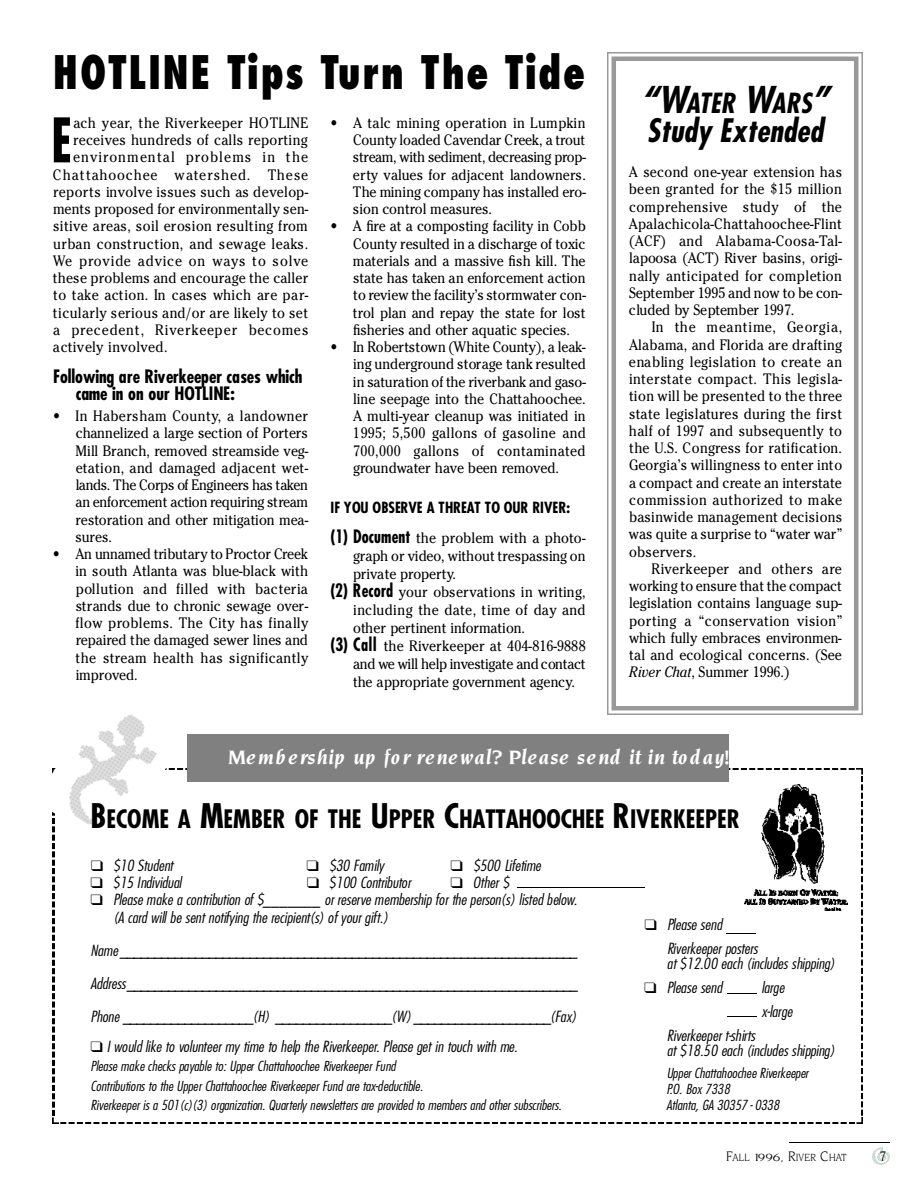
<style>
.page{position:relative;width:918px;height:1188px;background:#fff}
.page>*{position:absolute;margin:0;border:0;box-sizing:border-box;transform-origin:0 0}
.t1{font:700 condensed 59.7px "Futura";color:#000;scale:.9 1}
.t2{font:800 condensed 45px "Futura";letter-spacing:.035em;color:#000;scale:.9 1}
.t3{font:italic 700 condensed 31.5px "Futura";color:#000}
.t4{font:italic 700 condensed 27px "Futura";color:#000}
.t5{font:700 condensed 24.75px "Futura";color:#000}
.t6{font:italic 700 21px "Novarese";color:#fff}
.t7{font:700 condensed 18px/17.2px "Futura";color:#000}
.t8{font:15px/17.2px "Cheltenham";letter-spacing:.01em;color:#000;text-align:justify;scale:.9 1}
.t9{font:italic 300 condensed 15px/24px "Futura";color:#000;scale:1.1 1}
.t10{font:15px "Cheltenham";letter-spacing:.03em;color:#000;scale:.9 1}
.t11{font:15px "Cheltenham";letter-spacing:.06em;color:#000;scale:.9 1}
.t12{font:15px "Cheltenham";letter-spacing:-.025em;color:#000;scale:.9 1}
.t13{font:15px "Cheltenham";letter-spacing:-.01em;color:#000;scale:.9 1}
.t14{font:700 condensed 15px "Futura";color:#000}
.t15{font:15px "Cheltenham";letter-spacing:.065em;color:#000;scale:.9 1}
.t16{font:15px "Cheltenham";letter-spacing:.075em;color:#000;scale:.9 1}
.t17{font:15px "Cheltenham";letter-spacing:-.015em;color:#000;scale:.9 1}
.t18{font:15px "Novarese";color:#000;scale:.9 1}
.t19{font:italic 300 condensed 13.5px/19.5px "Futura";letter-spacing:-.005em;color:#000;scale:1.1 1}
.t20{font:11.25px "Novarese";color:#000;scale:.9 1}
.s1{font-family:"Futura";font-weight:700;font-stretch:condensed;font-size:18px}
.s2{font-size:36px}
.s3{font-style:italic}
.s4{font-size:33px}
.s5{font-size:15px}
</style>
<div class="page">
<img style="left:608px;top:53px;width:255px;height:661px">
<img style="left:873px;top:1148px;width:17px;height:16px">
<hr style="left:789px;top:1142px;width:101px;height:1px;background:#000">
<img style="left:186px;top:768px;width:671px;height:2px">
<svg style="left:857px;top:768px;width:6px;height:7px"></svg>
<img style="left:861px;top:776px;width:2px;height:342px">
<svg style="left:856px;top:1118px;width:7px;height:6px"></svg>
<img style="left:60px;top:1122px;width:795px;height:2px">
<svg style="left:53px;top:1117px;width:6px;height:7px"></svg>
<img style="left:53px;top:851px;width:1px;height:265px">
<hr style="left:518px;top:888px;width:127px;height:1px;background:#000">
<hr style="left:727px;top:1016px;width:30px;height:1px;background:#000">
<hr style="left:726px;top:933px;width:30px;height:1px;background:#000">
<hr style="left:727px;top:993px;width:30px;height:1px;background:#000">
<img style="left:744px;top:784px;width:104px;height:126px">
<img style="left:52px;top:714px;width:114px;height:119px">
<div style="left:187px;top:734px;width:542px;height:48px;background:#808080"></div>
<h2 class="t2" style="left:53px;top:53px;width:593px">HOTLINE Tips Tu rn The Ti d e</h2>
<h1 class="t1" style="left:51px;top:114px;width:25px">E</h1>
<p class="t10" style="left:73px;top:117px;width:263px">ach year, the Riverkeeper HOTLINE</p>
<p class="t8" style="left:73px;top:133px;width:262px">receives hundreds of calls re p o rt i n g</p>
<p class="t16" style="left:73px;top:152px;width:263px">e n v i ronmental problems in the</p>
<p class="t15" style="left:53px;top:169px;width:285px">C h a ttahoochee watershed. These</p>
<p class="t10" style="left:53px;top:186px;width:285px">re p o rts involve issues such as develop-</p>
<p class="t8" style="left:53px;top:202px;width:285px">ments proposed for environmentally sen-</p>
<p class="t10" style="left:53px;top:221px;width:285px">sitive areas, soil erosion resulting fro m</p>
<p class="t10" style="left:53px;top:238px;width:285px">urban construction, and sewage leaks.</p>
<p class="t11" style="left:53px;top:255px;width:285px">We provide advice on ways to solve</p>
<p class="t8" style="left:53px;top:271px;width:285px">these problems and encourage the caller</p>
<p class="t10" style="left:53px;top:290px;width:285px">to take action. In cases which are par-</p>
<p class="t10" style="left:53px;top:307px;width:285px">ticularly serious and/or are likely to set</p>
<p class="t11" style="left:53px;top:324px;width:285px">a precedent, Riverkeeper becomes</p>
<p class="t10" style="left:53px;top:341px;width:129px">actively involved.</p>
<p class="t7" style="left:76px;top:369px;width:228px;text-indent:-23px">Following are Riverkeeper cases which came in on our HOTLINE:</p>
<p class="t8" style="left:75px;top:409px;width:260px;text-indent:-22px">• In Habersham County, a landowner channelized a large section of Port e r s Mill Branch, removed streamside veg&shy;etation, and damaged adjacent wet&shy;lands. The Corps of Engineers has taken an enforcement action requiring stre a m restoration and other mitigation mea&shy;s u re s .</p>
<p class="t8" style="left:75px;top:547px;width:260px;text-indent:-22px">• An unnamed tributary to Proctor Cre e k in south Atlanta was blue-black with pollution and filled with bacteria strands due to chronic sewage over&shy;flow problems. The City has finally re p a i red the damaged sewer lines and the stream health has significantly i m p ro v e d .</p>
<p class="t8" style="left:353px;top:116px;width:260px;text-indent:-22px">• A talc mining operation in Lumpkin County loaded Cavendar Creek, a tro u t s t ream, with sediment, decreasing pro p&shy;e rty values for adjacent landowners.<br>The mining company has installed ero&shy;sion control measure s .</p>
<p class="t8" style="left:353px;top:219px;width:261px;text-indent:-22px">• A fire at a composting facility in Cobb County resulted in a discharge of toxic materials and a massive fish kill. The state has taken an enforcement action to review the facility’s stormwater con&shy;t rol plan and repay the state for lost fisheries and other aquatic species.</p>
<p class="t8" style="left:353px;top:340px;width:260px;text-indent:-22px">• In Robertstown (White County), a leak&shy;ing underg round storage tank re s u l t e d in saturation of the riverbank and gaso&shy;line seepage into the Chattahoochee.<br>A multi-year cleanup was initiated in 1995; 5,500 gallons of gasoline and 700,000 gallons of contaminated g roundwater have been re m o v e d .</p>
<p class="t14" style="left:331px;top:501px;width:241px">IF YOU OBSERVE A THREAT TO OUR RIVER:</p>
<p class="t8" style="left:331px;top:530px;width:285px"><span class="s1">( 1 ) D o c u m e n t</span> the problem with a photo-</p>
<p class="t8" style="left:353px;top:548px;width:260px">graph or video, without trespassing on</p>
<p class="t17" style="left:353px;top:568px;width:116px">private pro p e rt y.</p>
<p class="t8" style="left:331px;top:584px;width:285px"><span class="s1">( 2 ) R e c o r d</span> your observations in writing,</p>
<p class="t10" style="left:353px;top:604px;width:260px">including the date, time of day and</p>
<p class="t8" style="left:353px;top:620px;width:193px">other pertinent inform a t i o n .</p>
<p class="t8" style="left:331px;top:638px;width:285px"><span class="s1">( 3 ) C a l l</span> the Riverkeeper at 404-816-9888</p>
<p class="t12" style="left:353px;top:658px;width:260px">and we will help investigate and contact</p>
<p class="t13" style="left:353px;top:676px;width:248px">the appropriate government agency.</p>
<h3 class="t4" style="left:642px;top:88px;width:190px"><span class="s2">“W</span>ATER <span class="s2">W</span>ARS<span class="s2">”</span></h3>
<h3 class="t3" style="left:647px;top:112px;width:178px">Study Extended</h3>
<p class="t8" style="left:629px;top:165px;width:238px">A second one-year extension has been granted for the $15 million c o m p rehensive study of the A p a l a c h i c o l a - C h a t t a h o o c h e e - F l i n t (ACF) and Alabama-Coosa-Ta l&shy;lapoosa (ACT) River basins, origi&shy;nally anticipated for completion September 1995 and now to be con&shy;cluded by September 1997.</p>
<p class="t8" style="left:629px;top:320px;width:239px;text-indent:23px">In the meantime, Georg i a , Alabama, and Florida are drafting enabling legislation to create an interstate compact. This legisla&shy;tion will be presented to the thre e state legislatures during the first half of 1997 and subsequently to the U.S. Congress for ratification.<br>G e o rg i a ’s willingness to enter into a compact and create an interstate commission authorized to make basinwide management decisions was quite a surprise to “water war” o b s e rv e r s .</p>
<p class="t8" style="left:629px;top:561px;width:239px;text-indent:22px">Riverkeeper and others are working to ensure that the compact legislation contains language sup&shy;p o rting a “conservation vision” which fully embraces enviro n m e n&shy;tal and ecological concerns. (See <span class="s3">River Chat</span>, Summer 1996.)</p>
<h3 class="t6" style="left:228px;top:748px;width:504px">Membership up for renewal? Please send it in today!</h3>
<h3 class="t5" style="left:91px;top:808px;width:651px"><span class="s4">B</span>ECOME A <span class="s4">M</span>EMBER OF THE <span class="s4">U</span>PPER <span class="s4">C</span>HATTAHOOCHEE <span class="s4">R</span>IVERKEEPER</h3>
<p class="t9" style="left:91px;top:854px;width:76px">❑ $10 Student</p>
<p class="t9" style="left:307px;top:854px;width:72px">❑ $30 Family</p>
<p class="t9" style="left:450px;top:854px;width:84px">❑ $500 Lifetime</p>
<p class="t9" style="left:91px;top:871px;width:84px">❑ $15 Individual</p>
<p class="t9" style="left:307px;top:871px;width:96px">❑ $100 Contributor</p>
<p class="t9" style="left:451px;top:871px;width:55px">❑ Other $</p>
<p class="t9" style="left:113px;top:892px;width:424px;line-height:17.2px;text-indent:-23px">❑ Please make a contribution of $_______ or re s e rve membership for the person(s) listed below. (A card will be sent notifying the recipient(s) of your gift.)</p>
<p class="t9" style="left:90px;top:939px;width:445px">N a m e_ _ _ _ _ _ _ _ _ _ _ _ _ _ _ _ _ _ _ _ _ _ _ _ _ _ _ _ _ _ _ _ _ _ _ _ _ _ _ _ _ _ _ _ _ _ _ _ _ _ _ _ _ _ _ _ _ _ _ _ _ _ _ _ _ _ _</p>
<p class="t9" style="left:90px;top:972px;width:445px">A d d re s s_ _ _ _ _ _ _ _ _ _ _ _ _ _ _ _ _ _ _ _ _ _ _ _ _ _ _ _ _ _ _ _ _ _ _ _ _ _ _ _ _ _ _ _ _ _ _ _ _ _ _ _ _ _ _ _ _ _ _ _ _ _ _ _ _ _</p>
<p class="t9" style="left:91px;top:1005px;width:443px">P h o n e _ _ _ _ _ _ _ _ _ _ _ _ _ _ _ _ _ _ _( H ) _ _ _ _ _ _ _ _ _ _ _ _ _ _ _ _ _( W ) _ _ _ _ _ _ _ _ _ _ _ _ _ _ _ _ _ _ _ _( F a x )</p>
<p class="t9" style="left:90px;top:1035px;width:390px">❑ I would like to volunteer my time to help the Riverkeeper. Please get in touch with me.</p>
<p class="t19" style="left:90px;top:1057px;width:430px">Please make checks payable to: Upper Chattahoochee Riverkeeper Fund<br>Contributions to the Upper Chattahoochee Riverkeeper Fund are tax-deductible.<br>Riverkeeper is a 501(c)(3) organization. Quarterly newsletters are provided to members and other subscribers.</p>
<p class="t9" style="left:667px;top:914px;width:84px;text-indent:-23px">❑ Please send<br>Riverkeeper posters</p>
<p class="t9" style="left:667px;top:953px;width:154px">at $12.00 each (includes shipping)</p>
<p class="t9" style="left:644px;top:977px;width:72px">❑ Please send</p>
<p class="t9" style="left:761px;top:977px;width:30px">l a rg e x - l a rg e</p>
<p class="t9" style="left:667px;top:1029px;width:154px;line-height:15px">Riverkeeper t-shirts<br>at $18.50 each (includes shipping)</p>
<p class="t19" style="left:666px;top:1066px;width:131px;line-height:16.2px">Upper Chattahoochee Riverkeeper<br>P.O. Box 7338<br>Atlanta, GA 30357 - 0 3 3 8</p>
<p class="t20" style="left:726px;top:1152px;width:135px"><span class="s5">F</span>A L L 19 9 6 , <span class="s5">R</span>I V E R <span class="s5">C</span>H AT</p>
<p class="t18" style="left:879px;top:1149px;width:9px">7</p>
</div>
